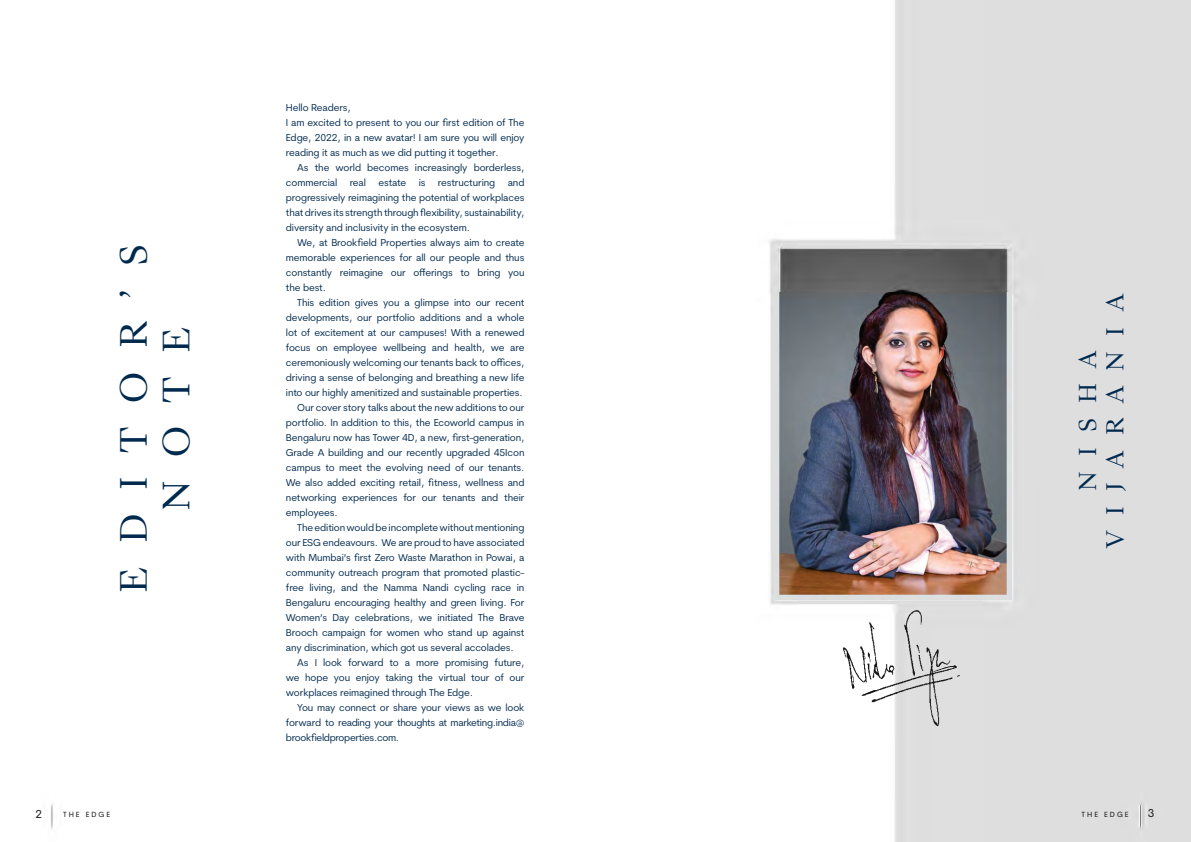
<style>
.page{position:relative;width:1191px;height:842px;background:#fff}
.page>*{position:absolute;margin:0;border:0;box-sizing:border-box;transform-origin:0 0}
.Heading{font:34.7px "Sang Bleu Kingdom";letter-spacing:.685em;color:#00294e}
.Heading-2{font:22.2px "Sang Bleu Kingdom";letter-spacing:.69em;color:#00294e}
.Body_para{font:11.4px "Cerebri Sans";color:#231f20}
.Body_para-2{font:10px/15px "Cerebri Sans";letter-spacing:-.01em;color:#00294e;text-align:justify}
.Body_para-3{font:7.4px "Cerebri Sans";letter-spacing:.27em;color:#231f20}
</style>
<div class="page">
<img style="left:51px;top:0;width:1140px;height:842px">
<img style="left:774px;top:293px;width:237px;height:306px">
<p class="Heading" style="left:110px;top:593px;width:350px;rotate:-90deg">EDITOR’S</p>
<p class="Heading" style="left:153px;top:511px;width:186px;rotate:-90deg">NOTE</p>
<p class="Body_para-2" style="left:286px;top:100px;width:66px">Hello Readers,</p>
<p class="Body_para-2" style="left:286px;top:115px;width:240px">I am excited to present to you our first edition of The Edge, 2022, in a new avatar! I am sure you will enjoy reading it as much as we did putting it together.</p>
<p class="Body_para-2" style="left:286px;top:160px;width:240px;text-indent:11px">As the world becomes increasingly borderless, commercial real estate is restructuring and progressively reimagining the potential of workplaces that drives its strength through flexibility, sustainability, diversity and inclusivity in the ecosystem.</p>
<p class="Body_para-2" style="left:286px;top:235px;width:240px;text-indent:11px">We, at Brookfield Properties always aim to create memorable experiences for all our people and thus constantly reimagine our offerings to bring you the best.</p>
<p class="Body_para-2" style="left:286px;top:295px;width:240px;text-indent:11px">This edition gives you a glimpse into our recent developments, our portfolio additions and a whole lot of excitement at our campuses! With a renewed focus on employee wellbeing and health, we are ceremoniously welcoming our tenants back to offices, driving a sense of belonging and breathing a new life into our highly amenitized and sustainable properties.</p>
<p class="Body_para-2" style="left:286px;top:400px;width:240px;text-indent:11px">Our cover story talks about the new additions to our portfolio. In addition to this, the Ecoworld campus in Bengaluru now has Tower 4D, a new, first-generation, Grade A building and our recently upgraded 45Icon campus to meet the evolving need of our tenants.<br>We also added exciting retail, fitness, wellness and networking experiences for our tenants and their employees.</p>
<p class="Body_para-2" style="left:286px;top:520px;width:240px;text-indent:11px">The edition would be incomplete without mentioning our ESG endeavours. We are proud to have associated with Mumbai’s first Zero Waste Marathon in Powai, a community outreach program that promoted plastic&shy;free living, and the Namma Nandi cycling race in Bengaluru encouraging healthy and green living. For Women’s Day celebrations, we initiated The Brave Brooch campaign for women who stand up against any discrimination, which got us several accolades.</p>
<p class="Body_para-2" style="left:286px;top:655px;width:240px;text-indent:11px">As I look forward to a more promising future, we hope you enjoy taking the virtual tour of our workplaces reimagined through The Edge.</p>
<p class="Body_para-2" style="left:286px;top:700px;width:240px;text-indent:11px">You may connect or share your views as we look forward to reading your thoughts at marketing.india@ brookfieldproperties.com.</p>
<p class="Heading-2" style="left:1072px;top:491px;width:143px;rotate:-90deg">NISHA</p>
<p class="Heading-2" style="left:1100px;top:547px;width:255px;rotate:-90deg">VIJARANIA</p>
<p class="Body_para" style="left:36px;top:807px;width:8px">2</p>
<p class="Body_para-3" style="left:63px;top:810px;width:48px">THE EDGE</p>
<p class="Body_para-3" style="left:1081px;top:810px;width:48px">THE EDGE</p>
<p class="Body_para" style="left:1147px;top:806px;width:8px">3</p>
</div>
